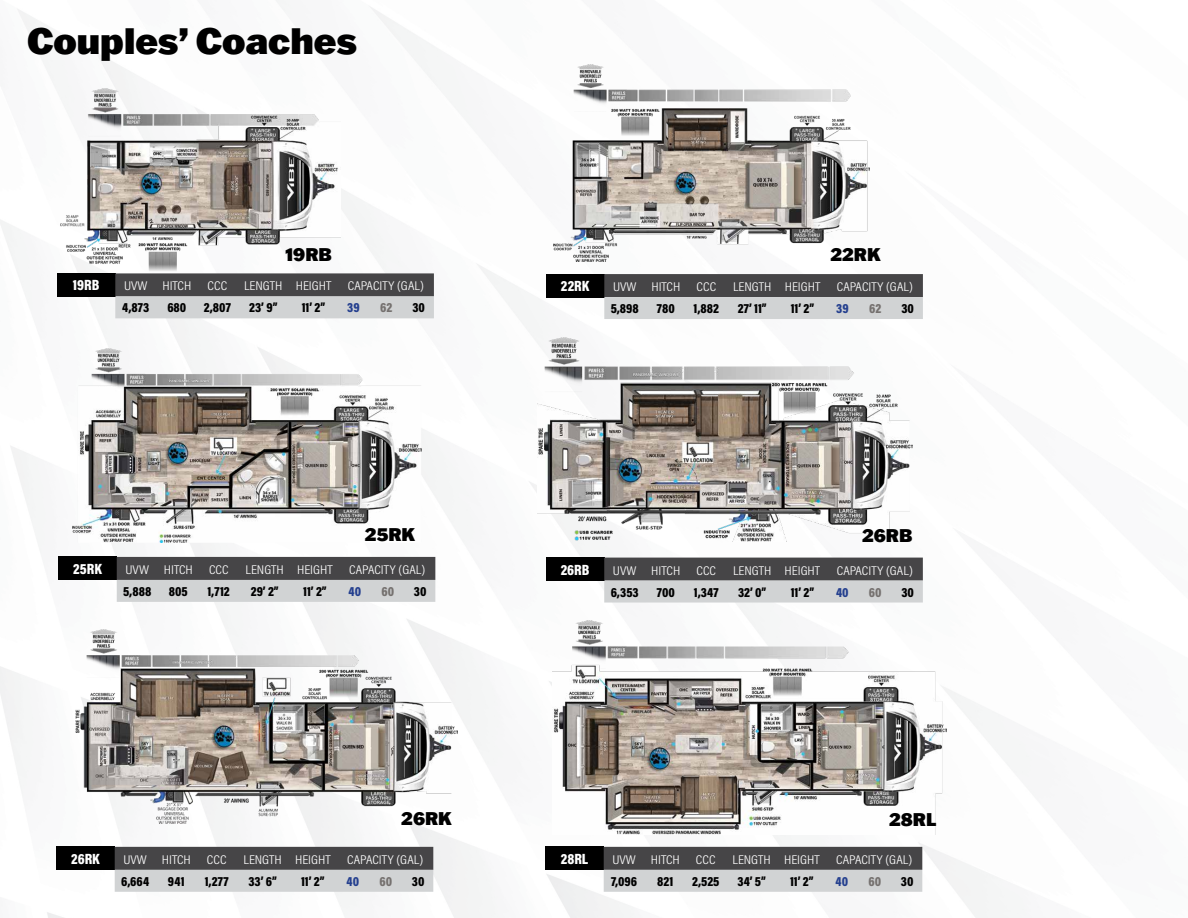
<style>
.page{position:relative;width:1188px;height:918px;background:#fff}
.page>*{position:absolute;margin:0;border:0;box-sizing:border-box;transform-origin:0 0}
.t1{font:900 36px "Franklin Gothic ATF";color:#000}
.t2{font:900 18px "Franklin Gothic ATF";color:#000}
.t3{font:15px "Acumin Variable Concept";color:#fff}
.t4{font:13.5px "Acumin Variable Concept";color:#000}
.t5{font:13.5px "Acumin Variable Concept";letter-spacing:.01em;color:#25408f}
.t6{font:13.5px "Acumin Variable Concept";color:#75716f}
.t7{font:12.75px "Acumin Variable Concept";color:#fff;scale:1.15 1}
</style>
<div class="page">
<img style="left:0;top:0;width:1029px;height:918px">
<img style="left:61px;top:89px;width:280px;height:183px">
<div style="left:57px;top:273px;width:58px;height:23px;background:#000"></div>
<svg style="left:115px;top:273px;width:319px;height:45px;background:#8b8b8d"></svg>
<img style="left:554px;top:65px;width:315px;height:196px">
<div style="left:546px;top:274px;width:58px;height:23px;background:#000"></div>
<svg style="left:604px;top:274px;width:319px;height:45px;background:#8a8a8c"></svg>
<img style="left:72px;top:348px;width:349px;height:194px">
<div style="left:58px;top:557px;width:59px;height:23px;background:#000"></div>
<svg style="left:117px;top:557px;width:318px;height:45px;background:#8a8a8c"></svg>
<img style="left:537px;top:337px;width:376px;height:204px">
<div style="left:546px;top:558px;width:58px;height:23px;background:#000"></div>
<svg style="left:604px;top:558px;width:319px;height:45px;background:#8c8d8e"></svg>
<img style="left:74px;top:629px;width:384px;height:194px">
<div style="left:56px;top:847px;width:59px;height:23px;background:#000"></div>
<svg style="left:115px;top:847px;width:318px;height:45px;background:#8a8b8c"></svg>
<img style="left:552px;top:620px;width:394px;height:215px">
<div style="left:545px;top:847px;width:59px;height:23px;background:#000"></div>
<svg style="left:604px;top:847px;width:318px;height:45px;background:#8b8b8c"></svg>
<h1 class="t1" style="left:27px;top:17px;width:332px">Couples’ Coaches</h1>
<h2 class="t2" style="left:286px;top:243px;width:48px">19RB</h2>
<h2 class="t2" style="left:830px;top:242px;width:52px">22RK</h2>
<p class="t3" style="left:73px;top:275px;width:28px">19RB</p>
<p class="t7" style="left:124px;top:277px;width:60px">UVW HITCH</p>
<p class="t7" style="left:208px;top:277px;width:19px">CCC</p>
<p class="t7" style="left:244px;top:277px;width:77px">LENGTH HEIGHT</p>
<p class="t7" style="left:348px;top:277px;width:68px">CAPACITY (GAL)</p>
<p class="t4" style="left:122px;top:298px;width:29px">4,873</p>
<p class="t4" style="left:167px;top:298px;width:21px">680</p>
<p class="t4" style="left:204px;top:298px;width:29px">2,807</p>
<p class="t4" style="left:249px;top:298px;width:30px">23’ 9”</p>
<p class="t4" style="left:302px;top:298px;width:25px">11’ 2”</p>
<p class="t5" style="left:347px;top:298px;width:14px">39</p>
<p class="t6" style="left:380px;top:298px;width:14px">62</p>
<p class="t4" style="left:413px;top:298px;width:14px">30</p>
<p class="t3" style="left:561px;top:276px;width:30px">22RK</p>
<p class="t7" style="left:613px;top:278px;width:60px">UVW HITCH</p>
<p class="t7" style="left:697px;top:278px;width:19px">CCC</p>
<p class="t7" style="left:733px;top:278px;width:77px">LENGTH HEIGHT</p>
<p class="t7" style="left:837px;top:278px;width:68px">CAPACITY (GAL)</p>
<p class="t4" style="left:611px;top:299px;width:30px">5,898</p>
<p class="t4" style="left:657px;top:299px;width:19px">780</p>
<p class="t4" style="left:694px;top:299px;width:27px">1,882</p>
<p class="t4" style="left:738px;top:299px;width:30px">27’ 11”</p>
<p class="t4" style="left:791px;top:299px;width:25px">11’ 2”</p>
<p class="t5" style="left:836px;top:299px;width:14px">39</p>
<p class="t6" style="left:869px;top:299px;width:14px">62</p>
<p class="t4" style="left:902px;top:299px;width:14px">30</p>
<h2 class="t2" style="left:365px;top:523px;width:52px">25RK</h2>
<h2 class="t2" style="left:862px;top:524px;width:52px">26RB</h2>
<p class="t3" style="left:73px;top:558px;width:30px">25RK</p>
<p class="t7" style="left:125px;top:561px;width:60px">UVW HITCH</p>
<p class="t7" style="left:209px;top:561px;width:19px">CCC</p>
<p class="t7" style="left:246px;top:561px;width:77px">LENGTH HEIGHT</p>
<p class="t7" style="left:349px;top:561px;width:68px">CAPACITY (GAL)</p>
<p class="t4" style="left:123px;top:582px;width:30px">5,888</p>
<p class="t4" style="left:169px;top:582px;width:20px">805</p>
<p class="t4" style="left:208px;top:582px;width:24px">1,712</p>
<p class="t4" style="left:251px;top:582px;width:29px">29’ 2”</p>
<p class="t4" style="left:303px;top:582px;width:25px">11’ 2”</p>
<p class="t5" style="left:349px;top:582px;width:14px">40</p>
<p class="t6" style="left:381px;top:582px;width:14px">60</p>
<p class="t4" style="left:414px;top:582px;width:14px">30</p>
<p class="t3" style="left:561px;top:559px;width:30px">26RB</p>
<p class="t7" style="left:613px;top:561px;width:60px">UVW HITCH</p>
<p class="t7" style="left:697px;top:561px;width:19px">CCC</p>
<p class="t7" style="left:733px;top:561px;width:77px">LENGTH HEIGHT</p>
<p class="t7" style="left:837px;top:561px;width:68px">CAPACITY (GAL)</p>
<p class="t4" style="left:611px;top:583px;width:29px">6,353</p>
<p class="t4" style="left:657px;top:583px;width:20px">700</p>
<p class="t4" style="left:694px;top:583px;width:26px">1,347</p>
<p class="t4" style="left:738px;top:583px;width:30px">32’ 0”</p>
<p class="t4" style="left:791px;top:583px;width:25px">11’ 2”</p>
<p class="t5" style="left:836px;top:583px;width:14px">40</p>
<p class="t6" style="left:869px;top:583px;width:14px">60</p>
<p class="t4" style="left:901px;top:583px;width:14px">30</p>
<h2 class="t2" style="left:401px;top:807px;width:52px">26RK</h2>
<h2 class="t2" style="left:889px;top:807px;width:49px">28RL</h2>
<p class="t3" style="left:71px;top:848px;width:30px">26RK</p>
<p class="t7" style="left:123px;top:851px;width:60px">UVW HITCH</p>
<p class="t7" style="left:207px;top:851px;width:19px">CCC</p>
<p class="t7" style="left:243px;top:851px;width:77px">LENGTH HEIGHT</p>
<p class="t7" style="left:347px;top:851px;width:68px">CAPACITY (GAL)</p>
<p class="t4" style="left:121px;top:872px;width:30px">6,664</p>
<p class="t4" style="left:168px;top:872px;width:18px">941</p>
<p class="t4" style="left:205px;top:872px;width:26px">1,277</p>
<p class="t4" style="left:248px;top:872px;width:30px">33’ 6”</p>
<p class="t4" style="left:301px;top:872px;width:25px">11’ 2”</p>
<p class="t5" style="left:347px;top:872px;width:14px">40</p>
<p class="t6" style="left:379px;top:872px;width:14px">60</p>
<p class="t4" style="left:412px;top:872px;width:14px">30</p>
<p class="t3" style="left:561px;top:848px;width:29px">28RL</p>
<p class="t7" style="left:612px;top:851px;width:60px">UVW HITCH</p>
<p class="t7" style="left:696px;top:851px;width:19px">CCC</p>
<p class="t7" style="left:732px;top:851px;width:77px">LENGTH HEIGHT</p>
<p class="t7" style="left:836px;top:851px;width:68px">CAPACITY (GAL)</p>
<p class="t4" style="left:611px;top:872px;width:28px">7,096</p>
<p class="t4" style="left:657px;top:872px;width:18px">821</p>
<p class="t4" style="left:692px;top:872px;width:29px">2,525</p>
<p class="t4" style="left:737px;top:872px;width:30px">34’ 5”</p>
<p class="t4" style="left:790px;top:872px;width:25px">11’ 2”</p>
<p class="t5" style="left:836px;top:872px;width:14px">40</p>
<p class="t6" style="left:868px;top:872px;width:14px">60</p>
<p class="t4" style="left:901px;top:872px;width:14px">30</p>
</div>
